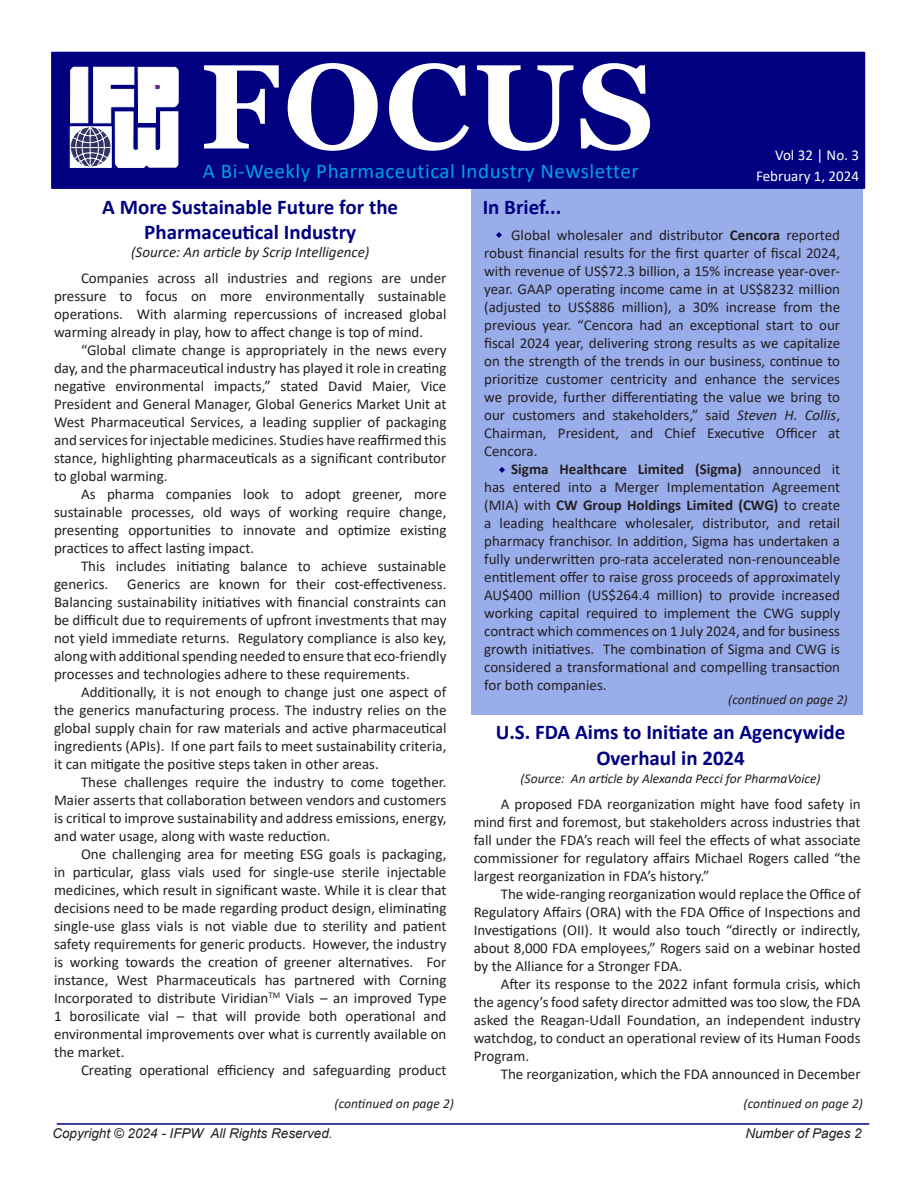
<style>
.page{position:relative;width:918px;height:1188px;background:#fff}
.page>*{position:absolute;margin:0;border:0;box-sizing:border-box;transform-origin:0 0}
.t1{font:700 120px "Georgia";letter-spacing:.025em;color:#fff}
.t2{font:700 21px/25.2px "Calibri";color:#000082;text-align:center}
.t3{font:21px "Calibri";letter-spacing:.025em;color:#00a1e3}
.t4{font:700 21px "Calibri";color:#000080}
.t5{font:15px/18px "Calibri";color:#231f20;text-align:justify}
.t6{font:italic 15px "Calibri";color:#231f20}
.Source{font:15px "Calibri";color:#fff}
.t7{font:italic 13.5px "Calibri";color:#231f20}
.t8{font:italic 13.5px "Arial";color:#231f20}
.s1{font-weight:700}
.s2{font-style:italic}
</style>
<div class="page">
<div style="left:472px;top:176px;width:391px;height:539px;background:#99adeb"></div>
<div style="left:51px;top:52px;width:814px;height:137px;background:#000080;border:2px solid #000080"></div>
<svg style="left:499px;top:467px;width:6px;height:6px"></svg>
<svg style="left:496px;top:232px;width:6px;height:6px"></svg>
<hr style="left:57px;top:1123px;width:812px;height:2px;background:#000080">
<svg style="left:70px;top:67px;width:109px;height:101px;background:#cacae0"></svg>
<p class="t1" style="left:200px;top:30px;width:456px">FOCUS</p>
<p class="t3" style="left:203px;top:156px;width:437px">A Bi-Weekly Pharmaceutical Industry Newsletter</p>
<p class="Source" style="left:756px;top:166px;width:104px">February 1, 2024</p>
<p class="Source" style="left:775px;top:145px;width:85px">Vol 32 | No. 3</p>
<p class="t2" style="left:102px;top:194px;width:297px">A More Sustainable Future for the<br>Pharmaceutical Industry</p>
<p class="t6" style="left:131px;top:242px;width:240px">(Source: An article by Scrip Intelligence)</p>
<p class="t5" style="left:54px;top:268px;width:394px;text-indent:27px">Companies across all industries and regions are under pressure to focus on more environmentally sustainable operations. With alarming repercussions of increased global warming already in play, how to affect change is top of mind.</p>
<p class="t5" style="left:54px;top:340px;width:394px;text-indent:27px">“Global climate change is appropriately in the news every day, and the pharmaceutical industry has played it role in creating negative environmental impacts,” stated David Maier, Vice President and General Manager, Global Generics Market Unit at West Pharmaceutical Services, a leading supplier of packaging and services for injectable medicines. Studies have reaffirmed this stance, highlighting pharmaceuticals as a significant contributor to global warming.</p>
<p class="t5" style="left:54px;top:484px;width:394px;text-indent:27px">As pharma companies look to adopt greener, more sustainable processes, old ways of working require change, presenting opportunities to innovate and optimize existing practices to affect lasting impact.</p>
<p class="t5" style="left:54px;top:556px;width:394px;text-indent:27px">This includes initiating balance to achieve sustainable generics.</p>
<p class="t5" style="left:54px;top:574px;width:394px;text-indent:73px">Generics are known for their cost-effectiveness.<br>Balancing sustainability initiatives with financial constraints can be difficult due to requirements of upfront investments that may not yield immediate returns. Regulatory compliance is also key, along with additional spending needed to ensure that eco-friendly processes and technologies adhere to these requirements.</p>
<p class="t5" style="left:54px;top:682px;width:394px;text-indent:27px">Additionally, it is not enough to change just one aspect of the generics manufacturing process. The industry relies on the global supply chain for raw materials and active pharmaceutical ingredients (APIs). If one part fails to meet sustainability criteria, it can mitigate the positive steps taken in other areas.</p>
<p class="t5" style="left:54px;top:772px;width:394px;text-indent:27px">These challenges require the industry to come together.<br>Maier asserts that collaboration between vendors and customers is critical to improve sustainability and address emissions, energy, and water usage, along with waste reduction.</p>
<p class="t5" style="left:54px;top:844px;width:394px;text-indent:27px">One challenging area for meeting ESG goals is packaging, in particular, glass vials used for single-use sterile injectable medicines, which result in significant waste. While it is clear that decisions need to be made regarding product design, eliminating single-use glass vials is not viable due to sterility and patient safety requirements for generic products. However, the industry is working towards the creation of greener alternatives. For instance, West Pharmaceuticals has partnered with Corning Incorporated to distribute Viridian<sup>TM</sup> Vials – an improved Type 1 borosilicate vial – that will provide both operational and environmental improvements over what is currently available on the market.</p>
<p class="t5" style="left:81px;top:1060px;width:367px">Creating operational efficiency and safeguarding product</p>
<p class="t7" style="left:335px;top:1094px;width:121px">(continued on page 2)</p>
<p class="t4" style="left:483px;top:192px;width:80px">In Brief...</p>
<p class="t5" style="left:484px;top:225px;width:357px;text-indent:27px">Global wholesaler and distributor <span class="s1">Cencora</span> reported robust financial results for the first quarter of fiscal 2024, with revenue of US$72.3 billion, a 15% increase year-over&shy;year. GAAP operating income came in at US$8232 million (adjusted to US$886 million), a 30% increase from the previous year. “Cencora had an exceptional start to our fiscal 2024 year, delivering strong results as we capitalize on the strength of the trends in our business, continue to prioritize customer centricity and enhance the services we provide, further differentiating the value we bring to our customers and stakeholders,” said <span class="s2">Steven H. Collis</span>, Chairman, President, and Chief Executive Officer at Cencora.</p>
<p class="t5" style="left:484px;top:459px;width:357px;text-indent:27px"><span class="s1">Sigma Healthcare Limited (Sigma)</span> announced it has entered into a Merger Implementation Agreement (MIA) with <span class="s1">CW Group Holdings Limited (CWG)</span> to create a leading healthcare wholesaler, distributor, and retail pharmacy franchisor. In addition, Sigma has undertaken a fully underwritten pro-rata accelerated non-renounceable entitlement offer to raise gross proceeds of approximately AU$400 million (US$264.4 million) to provide increased working capital required to implement the CWG supply contract which commences on 1 July 2024, and for business growth initiatives. The combination of Sigma and CWG is considered a transformational and compelling transaction for both companies.</p>
<p class="t7" style="left:728px;top:690px;width:121px">(continued on page 2)</p>
<p class="t2" style="left:496px;top:719px;width:351px">U.S. FDA Aims to Initiate an Agencywide<br>Overhaul in 2024</p>
<p class="t7" style="left:521px;top:769px;width:302px">(Source: An article by Alexanda Pecci for PharmaVoice)</p>
<p class="t5" style="left:474px;top:795px;width:388px;text-indent:27px">A proposed FDA reorganization might have food safety in mind first and foremost, but stakeholders across industries that fall under the FDA’s reach will feel the effects of what associate commissioner for regulatory affairs Michael Rogers called “the largest reorganization in FDA’s history.”</p>
<p class="t5" style="left:474px;top:885px;width:388px;text-indent:27px">The wide-ranging reorganization would replace the Office of Regulatory Affairs (ORA) with the FDA Office of Inspections and Investigations (OII). It would also touch “directly or indirectly, about 8,000 FDA employees,” Rogers said on a webinar hosted by the Alliance for a Stronger FDA.</p>
<p class="t5" style="left:474px;top:975px;width:388px;text-indent:27px">After its response to the 2022 infant formula crisis, which the agency’s food safety director admitted was too slow, the FDA asked the Reagan-Udall Foundation, an independent industry watchdog, to conduct an operational review of its Human Foods Program.</p>
<p class="t5" style="left:501px;top:1065px;width:361px">The reorganization, which the FDA announced in December</p>
<p class="t7" style="left:744px;top:1094px;width:121px">(continued on page 2)</p>
<p class="t8" style="left:52px;top:1124px;width:282px">Copyright © 2024 - IFPW All Rights Reserved.</p>
<p class="t8" style="left:745px;top:1124px;width:118px">Number of Pages 2</p>
</div>
